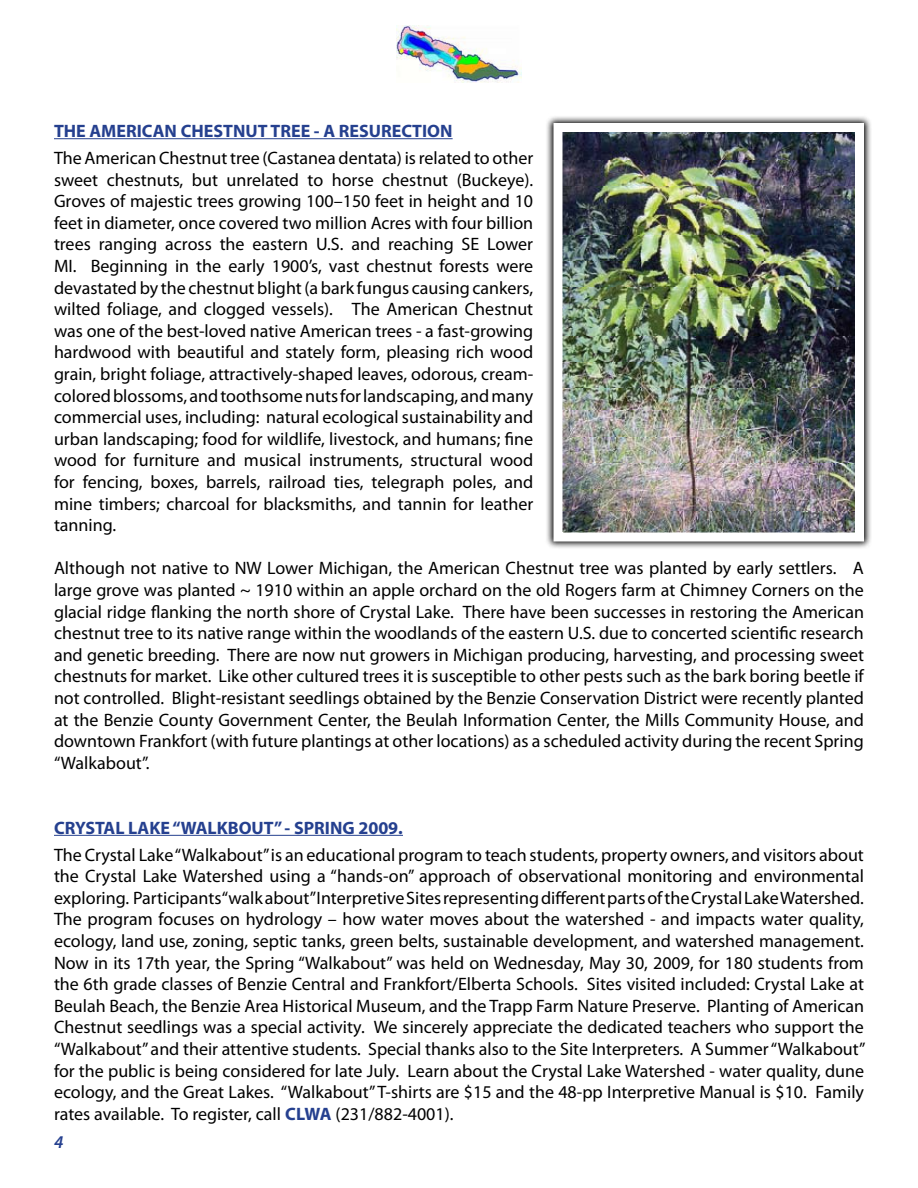
<style>
.page{position:relative;width:918px;height:1188px;background:#fff}
.page>*{position:absolute;margin:0;border:0;box-sizing:border-box;transform-origin:0 0}
.t1{font:18px/21.6px "Myriad Pro";color:#000;text-align:justify}
.t2{font:700 18px "Myriad Pro";color:#25408f}
.t3{font:italic 600 18px "Myriad Pro";color:#25408f}
.s1{font-weight:700;color:#25408f}
</style>
<div class="page">
<hr style="left:54px;top:138px;width:399px;height:1px;background:#25408f">
<hr style="left:54px;top:835px;width:349px;height:1px;background:#25408f">
<img style="left:396px;top:25px;width:126px;height:58px">
<svg style="left:546px;top:116px;width:325px;height:432px;background:#aeaeae"></svg>
<img style="left:564px;top:133px;width:290px;height:399px">
<div style="left:554px;top:123px;width:310px;height:419px;border:9px solid #fff"></div>
<p class="t2" style="left:54px;top:119px;width:400px">THE AMERICAN CHESTNUT TREE - A RESURECTION</p>
<p class="t1" style="left:54px;top:147px;width:481px">The American Chestnut tree (Castanea dentata) is related to other sweet chestnuts, but unrelated to horse chestnut (Buckeye).<br>Groves of majestic trees growing 100–150 feet in height and 10 feet in diameter, once covered two million Acres with four billion trees ranging across the eastern U.S. and reaching SE Lower MI. Beginning in the early 1900’s, vast chestnut forests were devastated by the chestnut blight (a bark fungus causing cankers, wilted foliage, and clogged vessels). The American Chestnut was one of the best-loved native American trees - a fast-growing hardwood with beautiful and stately form, pleasing rich wood grain, bright foliage, attractively-shaped leaves, odorous, cream&shy;colored blossoms, and toothsome nuts for landscaping, and many commercial uses, including: natural ecological sustainability and urban landscaping; food for wildlife, livestock, and humans; fine wood for furniture and musical instruments, structural wood for fencing, boxes, barrels, railroad ties, telegraph poles, and mine timbers; charcoal for blacksmiths, and tannin for leather tanning.</p>
<p class="t1" style="left:54px;top:557px;width:812px">Although not native to NW Lower Michigan, the American Chestnut tree was planted by early settlers. A large grove was planted ~ 1910 within an apple orchard on the old Rogers farm at Chimney Corners on the glacial ridge flanking the north shore of Crystal Lake. There have been successes in restoring the American chestnut tree to its native range within the woodlands of the eastern U.S. due to concerted scientific research and genetic breeding. There are now nut growers in Michigan producing, harvesting, and processing sweet chestnuts for market. Like other cultured trees it is susceptible to other pests such as the bark boring beetle if not controlled. Blight-resistant seedlings obtained by the Benzie Conservation District were recently planted at the Benzie County Government Center, the Beulah Information Center, the Mills Community House, and downtown Frankfort (with future plantings at other locations) as a scheduled activity during the recent Spring “Walkabout”.</p>
<p class="t2" style="left:54px;top:816px;width:351px">CRYSTAL LAKE “WALKBOUT” - SPRING 2009.</p>
<p class="t1" style="left:54px;top:843px;width:813px">The Crystal Lake “Walkabout” is an educational program to teach students, property owners, and visitors about the Crystal Lake Watershed using a “hands-on” approach of observational monitoring and environmental exploring. Participants “walk about” Interpretive Sites representing different parts of the Crystal Lake Watershed.<br>The program focuses on hydrology – how water moves about the watershed - and impacts water quality, ecology, land use, zoning, septic tanks, green belts, sustainable development, and watershed management.<br>Now in its 17th year, the Spring “Walkabout” was held on Wednesday, May 30, 2009, for 180 students from the 6th grade classes of Benzie Central and Frankfort/Elberta Schools. Sites visited included: Crystal Lake at Beulah Beach, the Benzie Area Historical Museum, and the Trapp Farm Nature Preserve. Planting of American Chestnut seedlings was a special activity. We sincerely appreciate the dedicated teachers who support the “Walkabout” and their attentive students. Special thanks also to the Site Interpreters. A Summer “Walkabout” for the public is being considered for late July. Learn about the Crystal Lake Watershed - water quality, dune ecology, and the Great Lakes. “Walkabout” T-shirts are $15 and the 48-pp Interpretive Manual is $10. Family rates available. To register, call <span class="s1">CLWA</span> (231/882-4001).</p>
<p class="t3" style="left:54px;top:1130px;width:11px">4</p>
</div>
